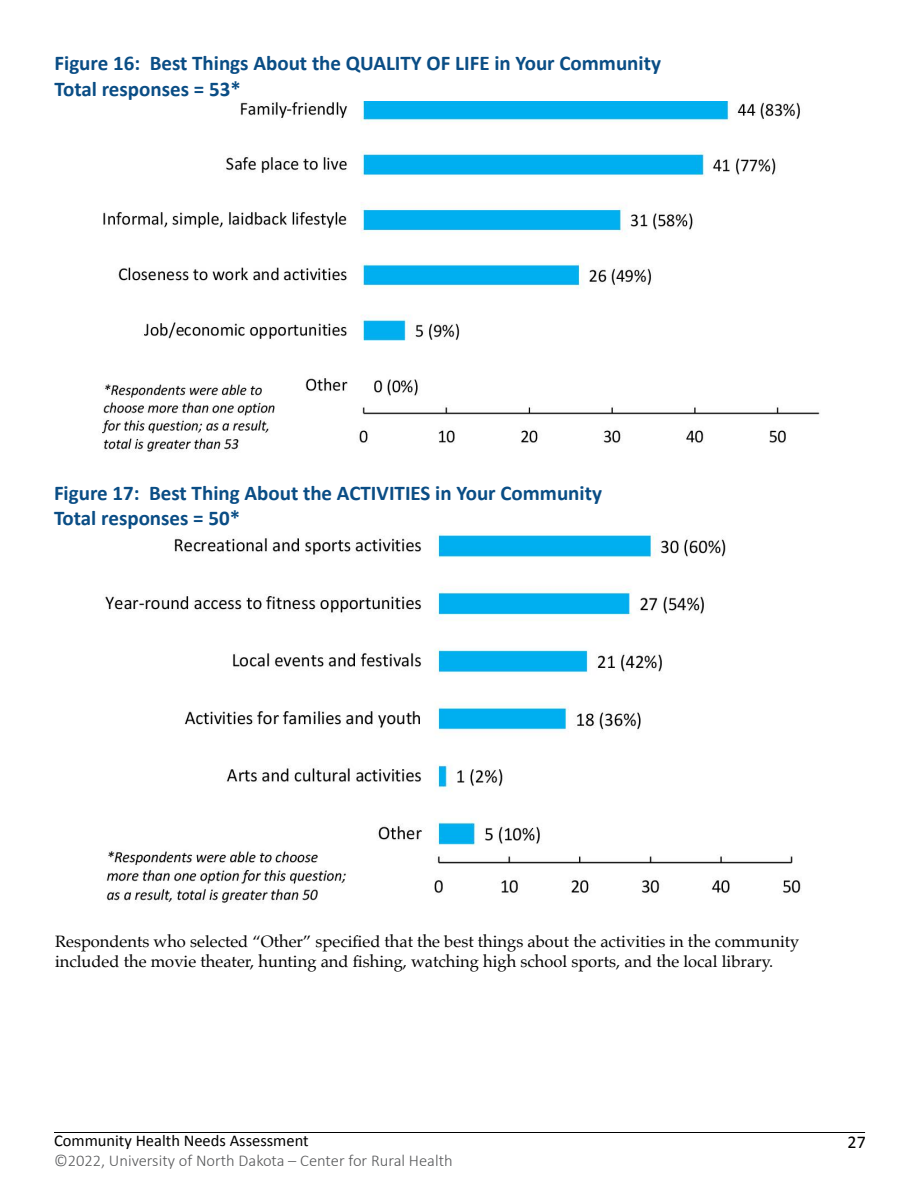
<style>
.page{position:relative;width:918px;height:1188px;background:#fff}
.page>*{position:absolute;margin:0;border:0;box-sizing:border-box;transform-origin:0 0}
.t1{font:700 21px "Calibri";color:#0a4d85}
.t2{font:18px "Calibri";color:#000}
.text{font:16.5px/19.8px "Palatino";color:#000}
.t3{font:300 16.5px "Calibri";color:#58595b}
.t4{font:16.5px "Calibri";color:#000}
</style>
<div class="page">
<hr style="left:54px;top:1132px;width:811px;height:1px;background:#000">
<img style="left:102px;top:102px;width:718px;height:350px">
<img style="left:105px;top:534px;width:696px;height:369px">
<p class="t1" style="left:55px;top:50px;width:608px">Figure 16: Best Things About the QUALITY OF LIFE in Your Community</p>
<p class="t1" style="left:55px;top:75px;width:188px">Total responses = 53*</p>
<p class="t1" style="left:54px;top:479px;width:550px">Figure 17: Best Thing About the ACTIVITIES in Your Community</p>
<p class="t1" style="left:54px;top:504px;width:188px">Total responses = 50*</p>
<p class="text" style="left:55px;top:932px;width:746px">Respondents who selected “Other” specified that the best things about the activities in the community included the movie theater, hunting and fishing, watching high school sports, and the local library.</p>
<p class="t4" style="left:54px;top:1130px;width:256px">Community Health Needs Assessment</p>
<p class="t3" style="left:54px;top:1150px;width:400px">©2022, University of North Dakota – Center for Rural Health</p>
<p class="t2" style="left:848px;top:1130px;width:20px">27</p>
</div>
